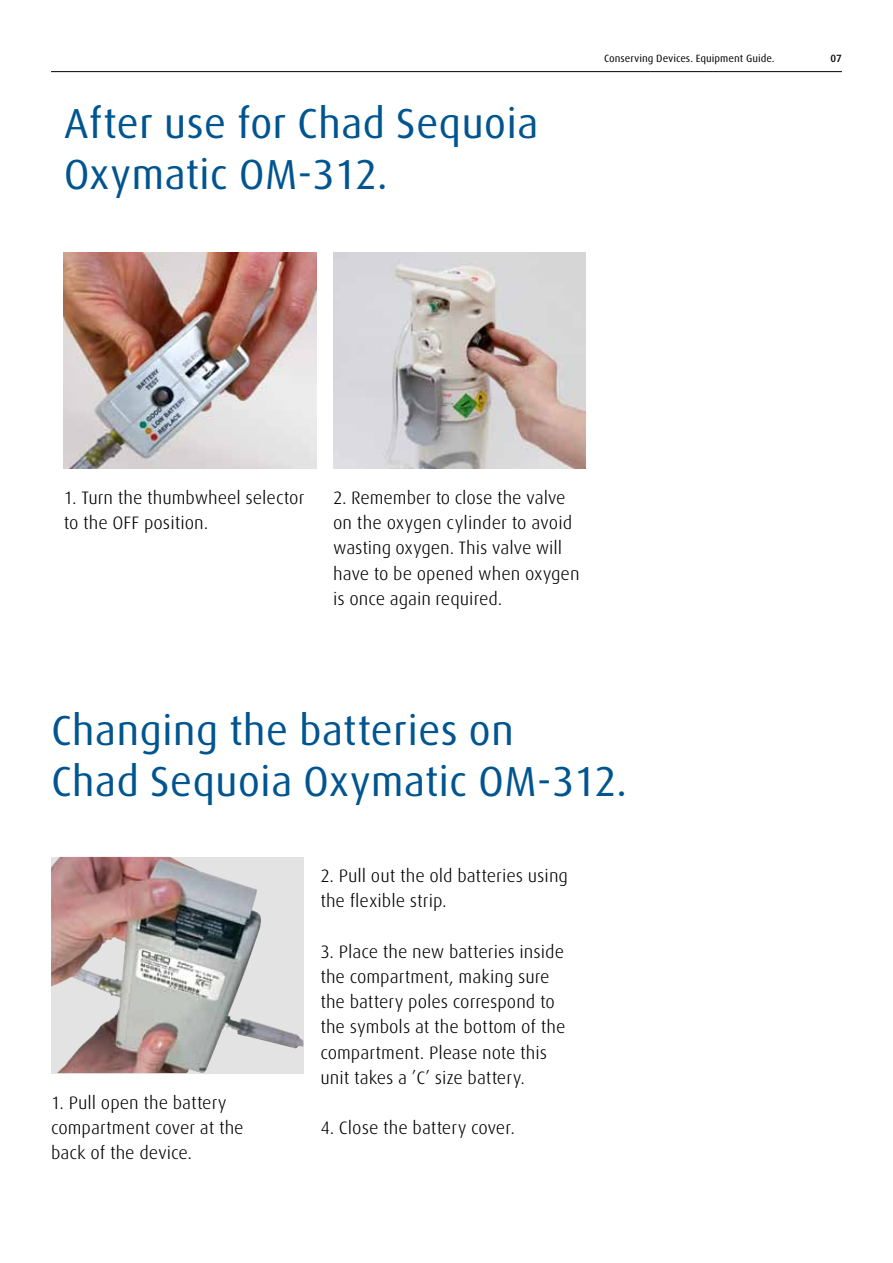
<style>
.page{position:relative;width:893px;height:1263px;background:#fff}
.page>*{position:absolute;margin:0;border:0;box-sizing:border-box;transform-origin:0 0}
.t1{font:42px/50.4px "Linde Dax Global";color:#005590}
.t2{font:300 18px/25.2px "Linde Dax Global";color:#000}
.t3{font:10.5px "Linde Dax Global";color:#000}
.t4{font:500 10.5px "Linde Dax Global";color:#000}
</style>
<div class="page">
<hr style="left:51px;top:71px;width:791px;height:1px;background:#000">
<img style="left:51px;top:857px;width:252px;height:217px">
<img style="left:64px;top:252px;width:252px;height:216px">
<img style="left:333px;top:252px;width:252px;height:216px">
<h1 class="t1" style="left:64px;top:99px;width:477px">After use for Chad Sequoia<br>Oxymatic OM-312.</h1>
<p class="t3" style="left:604px;top:52px;width:172px">Conserving Devices. Equipment Guide.</p>
<p class="t4" style="left:830px;top:52px;width:13px">07</p>
<p class="t2" style="left:64px;top:485px;width:242px">1. Turn the thumbwheel selector to the OFF position.</p>
<p class="t2" style="left:333px;top:485px;width:248px">2. Remember to close the valve on the oxygen cylinder to avoid wasting oxygen. This valve will have to be opened when oxygen is once again required.</p>
<h1 class="t1" style="left:51px;top:705px;width:578px">Changing the batteries on<br>Chad Sequoia Oxymatic OM-312.</h1>
<p class="t2" style="left:51px;top:1090px;width:194px">1. Pull open the battery compartment cover at the back of the device.</p>
<p class="t2" style="left:320px;top:863px;width:249px">2. Pull out the old batteries using the flexible strip.</p>
<p class="t2" style="left:320px;top:939px;width:247px">3. Place the new batteries inside the compartment, making sure the battery poles correspond to the symbols at the bottom of the compartment. Please note this unit takes a ’C’ size battery.</p>
<p class="t2" style="left:320px;top:1115px;width:196px">4. Close the battery cover.</p>
</div>
